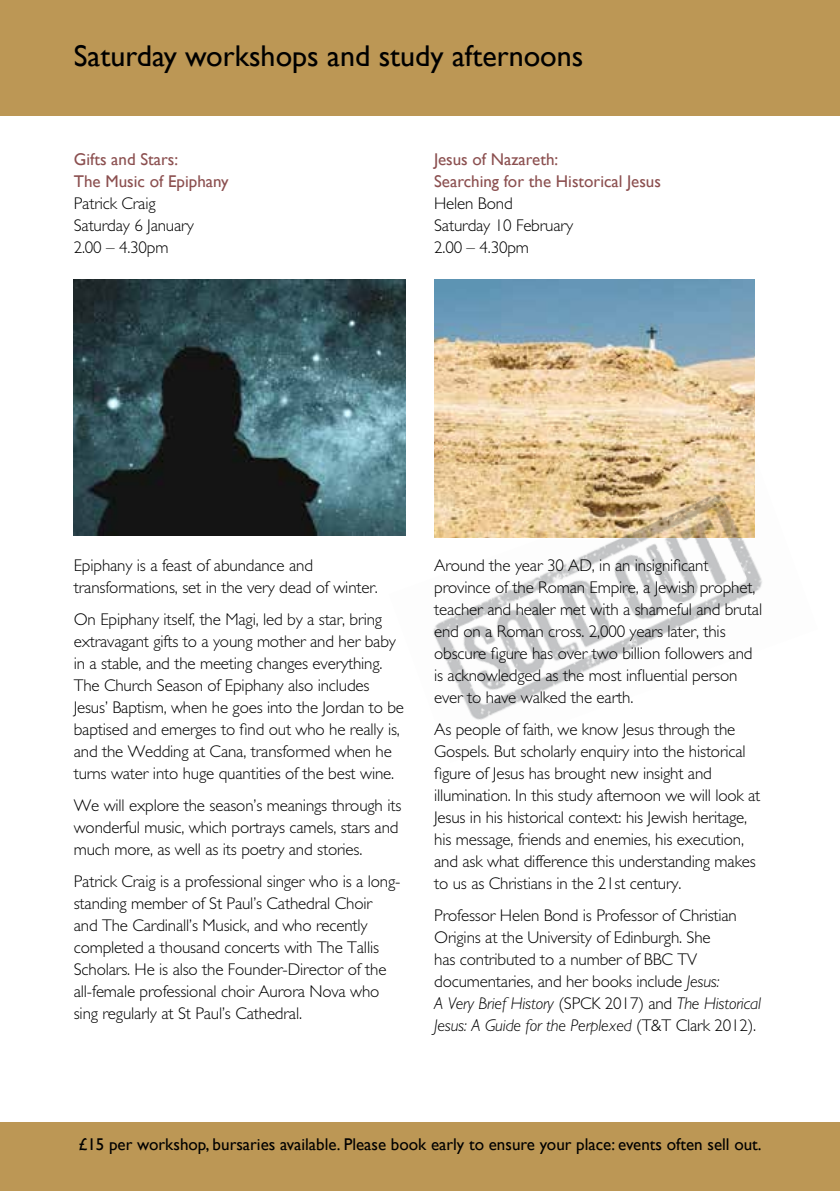
<style>
.page{position:relative;width:840px;height:1191px;background:#fff}
.page>*{position:absolute;margin:0;border:0;box-sizing:border-box;transform-origin:0 0}
.t1{font:30px "Gill Sans";color:#000}
.t2{font:300 17px/22px "M Gill Sans";letter-spacing:-.01em;color:#000}
.t3{font:17px "Gill Sans";color:#000}
.t4{font:17px/22px "Gill Sans";color:#8b4f4f}
.s1{font-style:italic}
</style>
<div class="page">
<img style="left:434px;top:280px;width:320px;height:180px">
<img style="left:388px;top:460px;width:374px;height:260px">
<hr style="left:839px;top:0;width:1px;height:1191px;background:#8b4f4f">
<div style="left:0;top:1123px;width:839px;height:68px;background:#bc9755"></div>
<div style="left:0;top:0;width:839px;height:116px;background:#bc9755"></div>
<img style="left:74px;top:280px;width:331px;height:255px">
<h1 class="t1" style="left:74px;top:38px;width:511px">Saturday workshops and study afternoons</h1>
<p class="t4" style="left:74px;top:148px;width:156px">Gifts and Stars:<br>The Music of Epiphany</p>
<p class="t2" style="left:74px;top:192px;width:121px">Patrick Craig<br>Saturday 6 January<br>2.00 – 4.30pm</p>
<p class="t4" style="left:434px;top:148px;width:228px">Jesus of Nazareth:<br>Searching for the Historical Jesus</p>
<p class="t2" style="left:434px;top:192px;width:140px">Helen Bond<br>Saturday 10 February<br>2.00 – 4.30pm</p>
<p class="t2" style="left:74px;top:554px;width:305px">Epiphany is a feast of abundance and transformations, set in the very dead of winter.</p>
<p class="t2" style="left:74px;top:608px;width:331px">On Epiphany itself, the Magi, led by a star, bring extravagant gifts to a young mother and her baby in a stable, and the meeting changes everything.<br>The Church Season of Epiphany also includes Jesus’ Baptism, when he goes into the Jordan to be baptised and emerges to find out who he really is, and the Wedding at Cana, transformed when he turns water into huge quantities of the best wine.</p>
<p class="t2" style="left:74px;top:794px;width:329px">We will explore the season’s meanings through its wonderful music, which portrays camels, stars and much more, as well as its poetry and stories.</p>
<p class="t2" style="left:74px;top:870px;width:328px">Patrick Craig is a professional singer who is a long&shy;standing member of St Paul’s Cathedral Choir<br>and The Cardinall’s Musick, and who recently completed a thousand concerts with The Tallis Scholars. He is also the Founder-Director of the all-female professional choir Aurora Nova who sing regularly at St Paul’s Cathedral.</p>
<p class="t2" style="left:434px;top:554px;width:329px">Around the year 30 AD, in an insignificant province of the Roman Empire, a Jewish prophet, teacher and healer met with a shameful and brutal end on a Roman cross. 2,000 years later, this obscure figure has over two billion followers and is acknowledged as the most influential person ever to have walked the earth.</p>
<p class="t2" style="left:434px;top:718px;width:327px">As people of faith, we know Jesus through the Gospels. But scholarly enquiry into the historical figure of Jesus has brought new insight and illumination. In this study afternoon we will look at Jesus in his historical context: his Jewish heritage, his message, friends and enemies, his execution, and ask what difference this understanding makes to us as Christians in the 21st century.</p>
<p class="t2" style="left:434px;top:904px;width:328px">Professor Helen Bond is Professor of Christian Origins at the University of Edinburgh. She<br>has contributed to a number of BBC TV documentaries, and her books include <span class="s1">Jesus:<br>A Very Brief History</span> (SPCK 2017) and <span class="s1">The Historical Jesus: A Guide for the Perplexed</span> (T&amp;T Clark 2012).</p>
<p class="t3" style="left:78px;top:1134px;width:684px">£15 per workshop, bursaries available. Please book early to ensure your place: events often sell out.</p>
</div>
